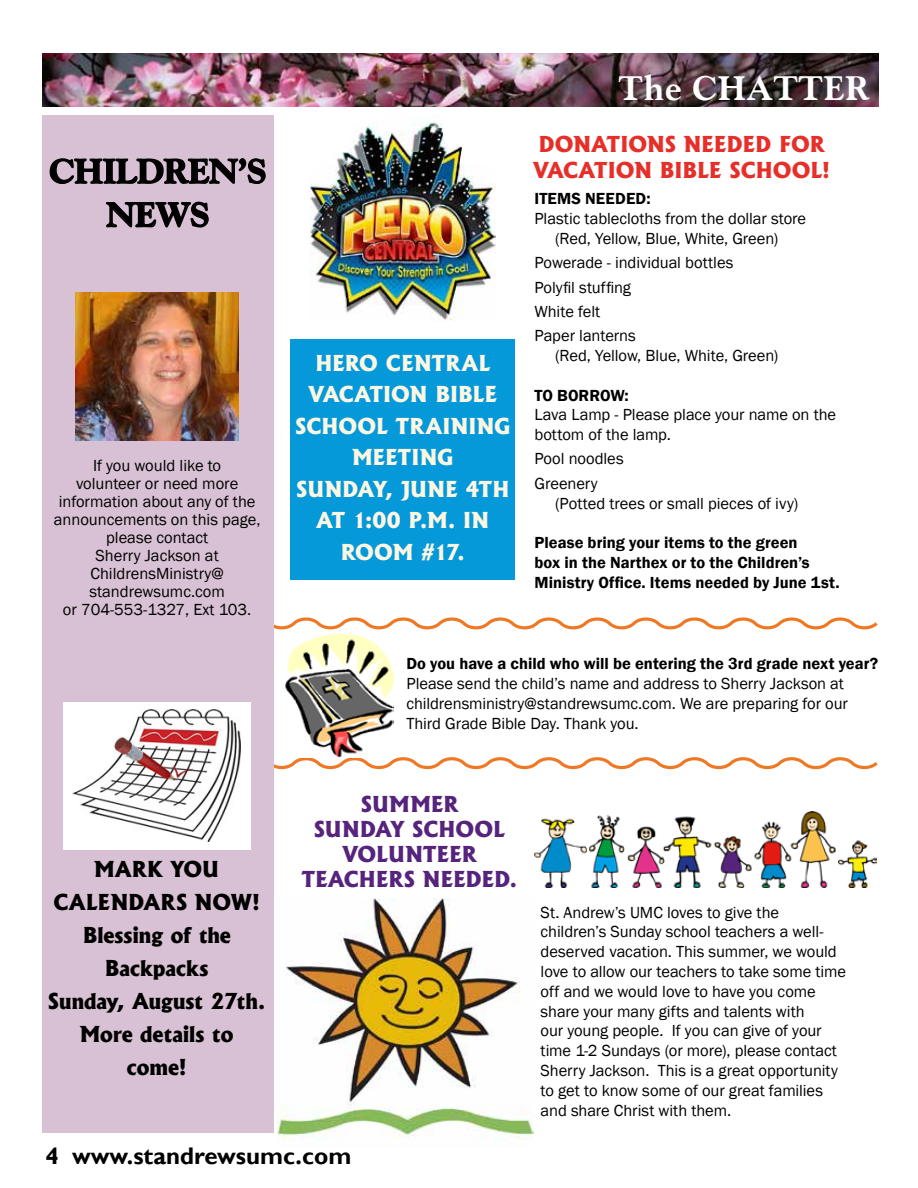
<style>
.page{position:relative;width:918px;height:1188px;background:#fff}
.page>*{position:absolute;margin:0;border:0;box-sizing:border-box;transform-origin:0 0}
.t1{font:800 34.5px/43.5px "Goudy";letter-spacing:-.005em;color:#000;text-align:center}
.t2{font:800 34.5px "Goudy";letter-spacing:.02em;color:#fff}
.t3{font:700 24px "Gill Sans";color:#000}
.t4{font:800 21px/31.5px "Albertus";letter-spacing:-.005em;color:#fcf7e3;text-align:center}
.t5{font:800 21px/33px "Albertus";color:#000;text-align:center}
.t6{font:800 21px/25.2px "Albertus";letter-spacing:-.005em;color:#56237d;text-align:center}
.t7{font:800 21px/25.2px "Albertus";letter-spacing:-.01em;color:#e62f29}
.t8{font:16.5px/19.8px "Franklin Gothic";letter-spacing:-.005em;color:#000}
.t9{font:600 16.5px/19.8px "Franklin Gothic";letter-spacing:.005em;color:#000}
</style>
<div class="page">
<svg style="left:274px;top:617px;width:604px;height:13px"></svg>
<svg style="left:274px;top:757px;width:604px;height:13px"></svg>
<div style="left:42px;top:115px;width:232px;height:1018px;background:#d8c1d4"></div>
<svg style="left:49px;top:158px;width:217px;height:26px"></svg>
<svg style="left:106px;top:201px;width:103px;height:27px"></svg>
<img style="left:76px;top:292px;width:163px;height:148px">
<img style="left:43px;top:53px;width:836px;height:53px">
<img style="left:277px;top:898px;width:256px;height:242px">
<img style="left:534px;top:811px;width:343px;height:76px">
<img style="left:310px;top:122px;width:186px;height:199px">
<div style="left:290px;top:339px;width:225px;height:241px;background:#0599d9"></div>
<div style="left:63px;top:702px;width:188px;height:147px;background:#fff"></div>
<img style="left:73px;top:709px;width:168px;height:132px">
<img style="left:285px;top:633px;width:109px;height:124px">
<h1 class="t1" style="left:49px;top:150px;width:218px">CHILDREN’S<br>NEWS</h1>
<p class="t8" style="left:54px;top:456px;width:208px;line-height:18px;text-align:center">If you would like to<br>volunteer or need more information about any of the announcements on this page, please contact<br>Sherry Jackson at<br>ChildrensMinistry@ standrewsumc.com<br>or 704-553-1327, Ext 103.</p>
<p class="t5" style="left:48px;top:852px;width:219px">MARK YOU<br>CALENDARS NOW!<br>Blessing of the<br>Backpacks<br>Sunday, August 27th.<br>More details to come!</p>
<h1 class="t2" style="left:619px;top:68px;width:252px">The CHATTER</h1>
<p class="t4" style="left:295px;top:347px;width:217px">HERO CENTRAL<br>VACATION BIBLE<br>SCHOOL TRAINING<br>MEETING<br>SUNDAY, JUNE 4TH<br>AT 1:00 P.M. IN<br>ROOM #17.</p>
<p class="t7" style="left:533px;top:132px;width:298px">DONATIONS NEEDED FOR<br>VACATION BIBLE SCHOOL!</p>
<p class="t9" style="left:534px;top:189px;width:118px">ITEMS NEEDED:</p>
<p class="t8" style="left:534px;top:209px;width:273px;text-align:center">Plastic tablecloths from the dollar store (Red, Yellow, Blue, White, Green)</p>
<p class="t8" style="left:534px;top:251px;width:201px;line-height:24.3px">Powerade - individual bottles<br>Polyfil stuffing<br>White felt<br>Paper lanterns</p>
<p class="t8" style="left:555px;top:346px;width:225px">(Red, Yellow, Blue, White, Green)</p>
<p class="t9" style="left:534px;top:385px;width:96px">TO BORROW:</p>
<p class="t8" style="left:534px;top:405px;width:303px">Lava Lamp - Please place your name on the bottom of the lamp.</p>
<p class="t8" style="left:534px;top:447px;width:91px;line-height:24.3px">Pool noodles<br>Greenery</p>
<p class="t8" style="left:555px;top:494px;width:245px">(Potted trees or small pieces of ivy)</p>
<p class="t9" style="left:534px;top:533px;width:307px">Please bring your items to the green<br>box in the Narthex or to the Children’s<br>Ministry Office. Items needed by June 1st.</p>
<p class="t9" style="left:407px;top:654px;width:473px">Do you have a child who will be entering the 3rd grade next year?</p>
<p class="t8" style="left:407px;top:674px;width:443px">Please send the child’s name and address to Sherry Jackson at childrensministry@standrewsumc.com. We are preparing for our<br>Third Grade Bible Day. Thank you.</p>
<p class="t6" style="left:302px;top:791px;width:217px">SUMMER<br>SUNDAY SCHOOL<br>VOLUNTEER<br>TEACHERS NEEDED.</p>
<p class="t8" style="left:541px;top:903px;width:307px">St. Andrew’s UMC loves to give the children’s Sunday school teachers a well&shy;deserved vacation. This summer, we would love to allow our teachers to take some time off and we would love to have you come share your many gifts and talents with<br>our young people. If you can give of your time 1-2 Sundays (or more), please contact Sherry Jackson. This is a great opportunity to get to know some of our great families and share Christ with them.</p>
<h2 class="t3" style="left:45px;top:1142px;width:307px">4 www.standrewsumc.com</h2>
</div>
